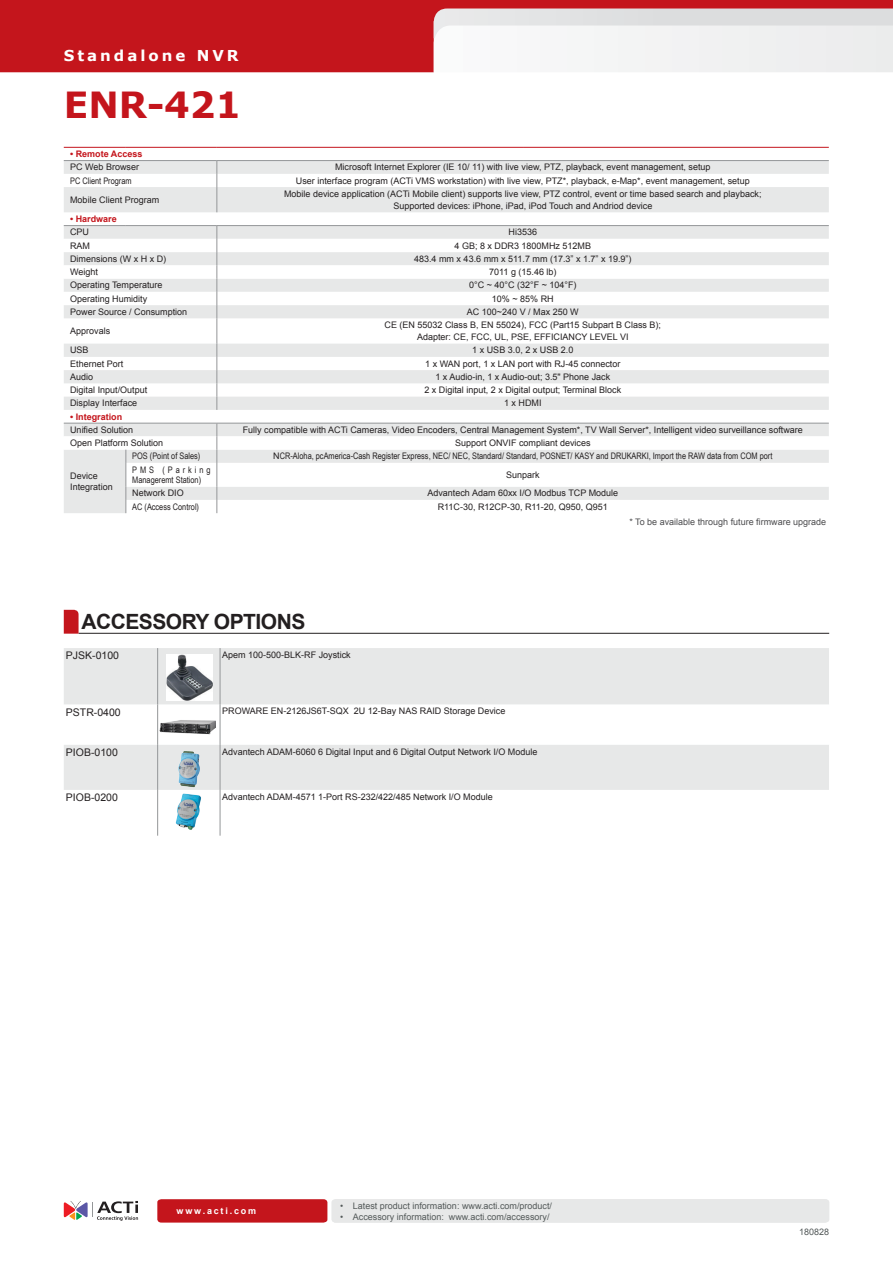
<style>
.page{position:relative;width:893px;height:1263px;background:#fff}
.page>*{position:absolute;margin:0;border:0;box-sizing:border-box;transform-origin:0 0}
.t1{font:700 36px "Verdana";color:#c4151c}
.t2{font:700 21px "Arial";letter-spacing:-.025em;color:#231f20}
.t3{font:700 15px "Verdana";letter-spacing:.2em;color:#fff}
.t4{font:10.5px "Arial";color:#231f20}
.t5{font:9px/12px "Arial";color:#231f20;text-align:center}
.t6{font:9px/10.5px "Arial Narrow";color:#231f20}
.t7{font:9px "Arial";color:#535959}
.t8{font:9px "Arial";color:#4d4d4f}
.t9{font:700 9px "Arial";color:#c4151c}
.t10{font:700 9px "Arial";letter-spacing:.2em;color:#fff}
.s1{font-family:"Arial"}
</style>
<div class="page">
<div style="left:0;top:9px;width:433px;height:63px;background:#c4151c"></div>
<div style="left:0;top:0;width:893px;height:9px;background:#c4151c"></div>
<svg style="left:433px;top:9px;width:460px;height:63px"></svg>
<svg style="left:157px;top:1199px;width:672px;height:23px;background:#deb3b5"></svg>
<svg style="left:64px;top:1201px;width:74px;height:20px"></svg>
<hr style="left:79px;top:633px;width:750px;height:1px;background:#231f20">
<svg style="left:64px;top:609px;width:15px;height:25px"></svg>
<svg style="left:64px;top:648px;width:765px;height:142px;fill:#e7e8e8"></svg>
<hr style="left:157px;top:648px;width:1px;height:56px;background:#949698">
<hr style="left:220px;top:648px;width:1px;height:56px;background:#949698">
<hr style="left:157px;top:704px;width:1px;height:41px;background:#949698">
<hr style="left:220px;top:704px;width:1px;height:41px;background:#949698">
<hr style="left:157px;top:745px;width:1px;height:45px;background:#949698">
<hr style="left:220px;top:745px;width:1px;height:45px;background:#949698">
<hr style="left:157px;top:790px;width:1px;height:46px;background:#949698">
<hr style="left:220px;top:790px;width:1px;height:46px;background:#949698">
<img style="left:166px;top:654px;width:46px;height:47px">
<img style="left:160px;top:719px;width:56px;height:16px">
<img style="left:167px;top:747px;width:43px;height:43px">
<img style="left:175px;top:793px;width:26px;height:37px">
<svg style="left:64px;top:161px;width:765px;height:52px;fill:#e7e8e8"></svg>
<div style="left:64px;top:226px;width:765px;height:13px;background:#e7e8e8"></div>
<svg style="left:64px;top:239px;width:765px;height:274px"></svg>
<svg style="left:216px;top:161px;width:1px;height:51px"></svg>
<svg style="left:216px;top:226px;width:1px;height:184px"></svg>
<svg style="left:125px;top:450px;width:1px;height:63px"></svg>
<svg style="left:216px;top:424px;width:1px;height:89px"></svg>
<hr style="left:64px;top:147px;width:62px;height:1px;background:#c4151c">
<hr style="left:126px;top:147px;width:91px;height:1px;background:#c4151c">
<hr style="left:217px;top:147px;width:306px;height:1px;background:#c4151c">
<hr style="left:523px;top:147px;width:306px;height:1px;background:#c4151c">
<hr style="left:64px;top:423px;width:62px;height:1px;background:#949698">
<hr style="left:126px;top:423px;width:91px;height:1px;background:#949698">
<hr style="left:217px;top:423px;width:306px;height:1px;background:#949698">
<hr style="left:523px;top:423px;width:306px;height:1px;background:#949698">
<hr style="left:64px;top:160px;width:62px;height:1px;background:#949698">
<hr style="left:126px;top:160px;width:91px;height:1px;background:#949698">
<hr style="left:217px;top:160px;width:306px;height:1px;background:#949698">
<hr style="left:523px;top:160px;width:306px;height:1px;background:#949698">
<hr style="left:64px;top:225px;width:62px;height:1px;background:#949698">
<hr style="left:126px;top:225px;width:91px;height:1px;background:#949698">
<hr style="left:217px;top:225px;width:306px;height:1px;background:#949698">
<hr style="left:523px;top:225px;width:306px;height:1px;background:#949698">
<h3 class="t3" style="left:64px;top:45px;width:176px">Standalone NVR</h3>
<h1 class="t1" style="left:64px;top:79px;width:179px">ENR-421</h1>
<p class="t9" style="left:70px;top:148px;width:74px">• Remote Access</p>
<p class="t5" style="left:70px;top:161px;width:70px">PC Web Browser</p>
<p class="t5" style="left:335px;top:161px;width:377px">Microsoft Internet Explorer (IE 10/ 11) with live view, PTZ, playback, event management, setup</p>
<p class="t6" style="left:70px;top:175px;width:63px">PC Client Program</p>
<p class="t5" style="left:296px;top:175px;width:455px">User interface program (ACTi VMS workstation) with live view, PTZ*, playback, e-Map*, event management, setup</p>
<p class="t5" style="left:70px;top:194px;width:91px">Mobile Client Program</p>
<p class="t5" style="left:284px;top:188px;width:479px">Mobile device application (ACTi Mobile client) supports live view, PTZ control, event or time based search and playback;<br>Supported devices: iPhone, iPad, iPod Touch and Andriod device</p>
<p class="t9" style="left:70px;top:213px;width:48px">• Hardware</p>
<p class="t5" style="left:70px;top:226px;width:20px">CPU</p>
<p class="t5" style="left:509px;top:226px;width:30px">Hi3536</p>
<p class="t5" style="left:70px;top:240px;width:21px">RAM</p>
<p class="t5" style="left:455px;top:240px;width:138px">4 GB; 8 x DDR3 1800MHz 512MB</p>
<p class="t5" style="left:70px;top:253px;width:98px">Dimensions (W x H x D)</p>
<p class="t5" style="left:414px;top:253px;width:219px">483.4 mm x 43.6 mm x 511.7 mm (17.3” x 1.7” x 19.9”)</p>
<p class="t5" style="left:70px;top:266px;width:29px">Weight</p>
<p class="t5" style="left:489px;top:266px;width:69px">7011 g (15.46 lb)</p>
<p class="t5" style="left:70px;top:279px;width:94px">Operating Temperature</p>
<p class="t5" style="left:469px;top:279px;width:109px">0°C ~ 40°C (32°F ~ 104°F)</p>
<p class="t5" style="left:70px;top:293px;width:79px">Operating Humidity</p>
<p class="t5" style="left:492px;top:293px;width:63px">10% ~ 85% RH</p>
<p class="t5" style="left:70px;top:306px;width:119px">Power Source / Consumption</p>
<p class="t5" style="left:467px;top:306px;width:113px">AC 100~240 V / Max 250 W</p>
<p class="t5" style="left:70px;top:325px;width:42px">Approvals</p>
<p class="t5" style="left:385px;top:319px;width:278px">CE (EN 55032 Class B, EN 55024), FCC (Part15 Subpart B Class B);<br>Adapter: CE, FCC, UL, PSE, EFFICIANCY LEVEL VI</p>
<p class="t5" style="left:70px;top:344px;width:20px">USB</p>
<p class="t5" style="left:472px;top:344px;width:103px">1 x USB 3.0, 2 x USB 2.0</p>
<p class="t5" style="left:70px;top:358px;width:55px">Ethernet Port</p>
<p class="t5" style="left:425px;top:358px;width:197px">1 x WAN port, 1 x LAN port with RJ-45 connector</p>
<p class="t5" style="left:70px;top:371px;width:25px">Audio</p>
<p class="t5" style="left:435px;top:371px;width:176px">1 x Audio-in, 1 x Audio-out; 3.5" Phone Jack</p>
<p class="t5" style="left:70px;top:384px;width:79px">Digital Input/Output</p>
<p class="t5" style="left:424px;top:384px;width:198px">2 x Digital input, 2 x Digital output; Terminal Block</p>
<p class="t5" style="left:70px;top:397px;width:69px">Display Interface</p>
<p class="t5" style="left:504px;top:397px;width:39px">1 x HDMI</p>
<p class="t9" style="left:70px;top:410px;width:54px">• Integration</p>
<p class="t5" style="left:70px;top:424px;width:65px">Unified Solution</p>
<p class="t5" style="left:243px;top:424px;width:562px">Fully compatible with ACTi Cameras, Video Encoders, Central Management System*, TV Wall Server*, Intelligent video surveillance software</p>
<p class="t5" style="left:70px;top:437px;width:95px">Open Platform Solution</p>
<p class="t5" style="left:455px;top:437px;width:137px">Support ONVIF compliant devices</p>
<p class="t5" style="left:70px;top:471px;width:44px;line-height:10.5px;text-align:left">Device<br>Integration</p>
<p class="t6" style="left:132px;top:451px;width:70px">POS (Point of Sales)</p>
<p class="t6" style="left:273px;top:451px;width:501px"><span class="s1">N</span>CR-Aloha, pcAmerica-Cash Register Express, NEC/ NEC, Standard/ Standard, POSNET/ KASY and DRUKARKI, Import the RAW data from COM port</p>
<p class="t6" style="left:132px;top:464px;width:80px">PMS (Parking<br>Manageremt Station)</p>
<p class="t5" style="left:506px;top:469px;width:35px">Sunpark</p>
<p class="t5" style="left:132px;top:487px;width:53px">Network DIO</p>
<p class="t5" style="left:427px;top:487px;width:192px">Advantech Adam 60xx I/O Modbus TCP Module</p>
<p class="t6" style="left:132px;top:501px;width:68px">AC (Access Control)</p>
<p class="t5" style="left:438px;top:501px;width:172px">R11C-30, R12CP-30, R11-20, Q950, Q951</p>
<p class="t8" style="left:629px;top:516px;width:198px">* To be available through future firmware upgrade</p>
<h2 class="t2" style="left:81px;top:607px;width:225px">ACCESSORY OPTIONS</h2>
<p class="t4" style="left:66px;top:649px;width:55px">PJSK-0100</p>
<p class="t5" style="left:222px;top:649px;width:130px">Apem 100-500-BLK-RF Joystick</p>
<p class="t4" style="left:66px;top:705px;width:56px">PSTR-0400</p>
<p class="t5" style="left:222px;top:705px;width:285px">PROWARE EN-2126JS6T-SQX 2U 12-Bay NAS RAID Storage Device</p>
<p class="t4" style="left:66px;top:745px;width:53px">PIOB-0100</p>
<p class="t5" style="left:222px;top:746px;width:317px">Advantech ADAM-6060 6 Digital Input and 6 Digital Output Network I/O Module</p>
<p class="t4" style="left:66px;top:790px;width:53px">PIOB-0200</p>
<p class="t5" style="left:222px;top:791px;width:272px">Advantech ADAM-4571 1-Port RS-232/422/485 Network I/O Module</p>
<p class="t10" style="left:177px;top:1205px;width:81px">www.acti.com</p>
<p class="t7" style="left:340px;top:1200px;width:213px">• Latest product information: www.acti.com/product/</p>
<p class="t7" style="left:340px;top:1211px;width:211px">• Accessory information: www.acti.com/accessory/</p>
<p class="t7" style="left:799px;top:1225px;width:32px">180828</p>
</div>
